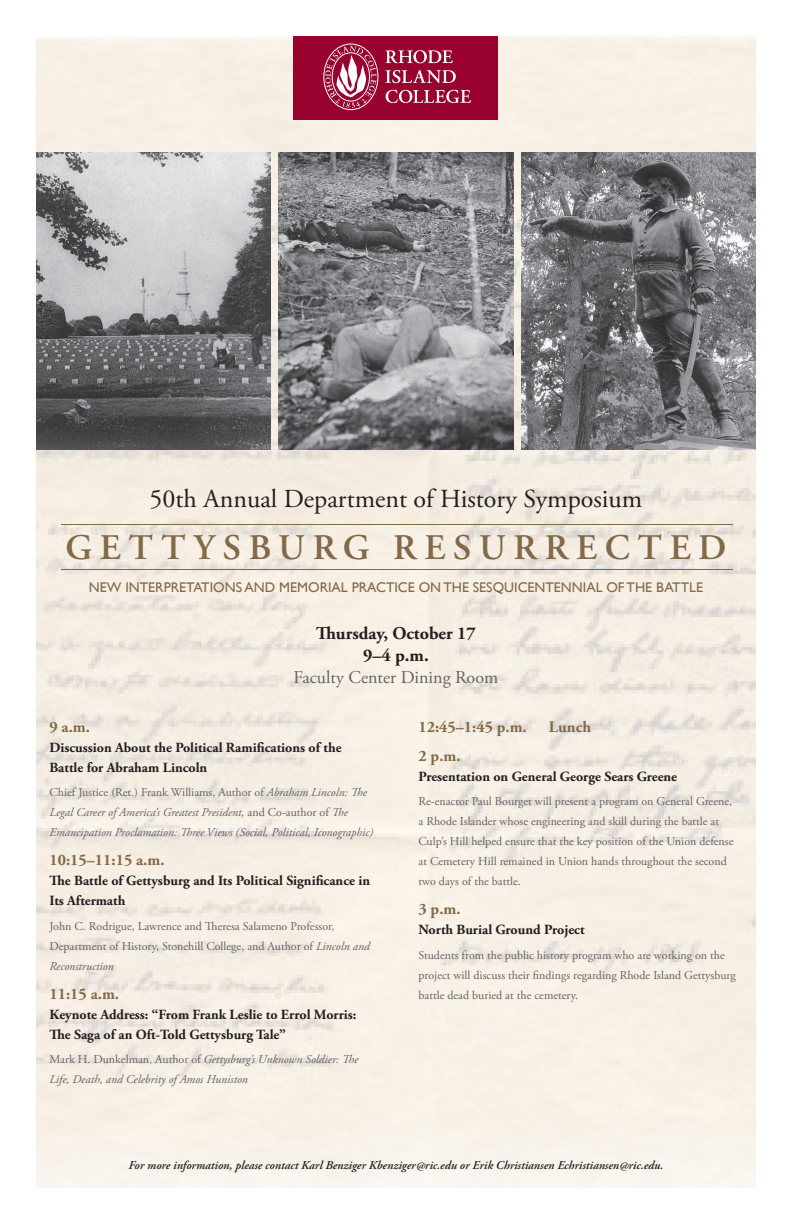
<style>
.page{position:relative;width:792px;height:1224px;background:#fff}
.page>*{position:absolute;margin:0;border:0;box-sizing:border-box;transform-origin:0 0}
.t1{font:600 36px "Adobe Garamond Pro";letter-spacing:.215em;color:#826947}
.t2{font:26px "Adobe Garamond Pro";color:#231f20}
.t3{font:700 18px/21.6px "Adobe Garamond Pro";color:#231f20;text-align:center}
.t4{font:18px "Adobe Garamond Pro";color:#636366}
.t5{font:700 16px "Adobe Garamond Pro";color:#826947}
.t6{font:700 14px/20px "Adobe Garamond Pro";color:#231f20}
.t7{font:14px "Gill Sans";color:#826947}
.t8{font:12px/20px "Adobe Garamond Pro";color:#636366}
.t9{font:italic 12px/20px "Adobe Garamond Pro";color:#636366}
.t10{font:italic 600 12px "Adobe Garamond Pro";color:#231f20}
.s1{font-style:normal}
.s2{font-style:italic}
</style>
<div class="page">
<img style="left:36px;top:36px;width:719px;height:802px">
<img style="left:36px;top:838px;width:719px;height:350px">
<hr style="left:61px;top:569px;width:672px;height:1px;background:#826947">
<hr style="left:61px;top:524px;width:672px;height:1px;background:#826947">
<img style="left:36px;top:152px;width:235px;height:297px">
<img style="left:279px;top:152px;width:234px;height:297px">
<img style="left:521px;top:152px;width:235px;height:297px">
<div style="left:294px;top:36px;width:204px;height:83px;background:#98012d"></div>
<svg style="left:385px;top:50px;width:68px;height:13px"></svg>
<svg style="left:385px;top:70px;width:71px;height:13px"></svg>
<svg style="left:386px;top:90px;width:85px;height:13px"></svg>
<svg style="left:325px;top:46px;width:51px;height:62px"></svg>
<div style="left:323px;top:44px;width:55px;height:66px;border:1px solid #fff;border-radius:50%"></div>
<div style="left:332px;top:52px;width:38px;height:49px;border:1px solid #fff;border-radius:50%"></div>
<h2 class="t2" style="left:150px;top:489px;width:494px">50th Annual Department of History Symposium</h2>
<h1 class="t1" style="left:65px;top:533px;width:663px">GETTYSBURG RESURRECTED</h1>
<p class="t7" style="left:89px;top:579px;width:616px">NEW INTERPRETATIONS AND MEMORIAL PRACTICE ON THE SESQUICENTENNIAL OF THE BATTLE</p>
<h3 class="t3" style="left:316px;top:625px;width:161px">Thursday, October 17<br>9–4 p.m.</h3>
<h3 class="t4" style="left:294px;top:670px;width:206px">Faculty Center Dining Room</h3>
<h3 class="t5" style="left:50px;top:720px;width:42px">9 a.m.</h3>
<p class="t6" style="left:50px;top:738px;width:294px">Discussion About the Political Ramifications of the<br>Battle for Abraham Lincoln</p>
<p class="t9" style="left:50px;top:783px;width:325px"><span class="s1">Chief Justice (Ret.) Frank Williams, Author of</span> Abraham Lincoln: The<br>Legal Career of America’s Greatest President, <span class="s1">and Co-author of</span> The<br>Emancipation Proclamation: Three Views (Social, Political, Iconographic)</p>
<h3 class="t5" style="left:50px;top:854px;width:117px">10:15–11:15 a.m.</h3>
<p class="t6" style="left:50px;top:872px;width:322px">The Battle of Gettysburg and Its Political Significance in<br>Its Aftermath</p>
<p class="t8" style="left:50px;top:917px;width:322px">John C. Rodrigue, Lawrence and Theresa Salameno Professor,<br>Department of History, Stonehill College, and Author of <span class="s2">Lincoln and<br>Reconstruction</span></p>
<h3 class="t5" style="left:50px;top:987px;width:71px">11:15 a.m.</h3>
<p class="t6" style="left:50px;top:1005px;width:309px">Keynote Address: “From Frank Leslie to Errol Morris:<br>The Saga of an Oft-Told Gettysburg Tale”</p>
<p class="t9" style="left:50px;top:1050px;width:310px"><span class="s1">Mark H. Dunkelman, Author of</span> Gettysburg’s Unknown Soldier: The<br>Life, Death, and Celebrity of Amos Huniston</p>
<h3 class="t5" style="left:418px;top:720px;width:110px">12:45–1:45 p.m.</h3>
<h3 class="t5" style="left:549px;top:720px;width:44px">Lunch</h3>
<h3 class="t5" style="left:418px;top:749px;width:44px">2 p.m.</h3>
<p class="t6" style="left:418px;top:767px;width:260px">Presentation on General George Sears Greene</p>
<p class="t8" style="left:418px;top:792px;width:317px">Re-enactor Paul Bourget will present a program on General Greene, a Rhode Islander whose engineering and skill during the battle at Culp’s Hill helped ensure that the key position of the Union defense at Cemetery Hill remained in Union hands throughout the second two days of the battle.</p>
<h3 class="t5" style="left:418px;top:903px;width:44px">3 p.m.</h3>
<p class="t6" style="left:418px;top:921px;width:168px">North Burial Ground Project</p>
<p class="t8" style="left:418px;top:946px;width:319px">Students from the public history program who are working on the project will discuss their findings regarding Rhode Island Gettysburg battle dead buried at the cemetery.</p>
<p class="t10" style="left:128px;top:1161px;width:537px">For more information, please contact Karl Benziger Kbenziger@ric.edu or Erik Christiansen Echristiansen@ric.edu.</p>
</div>
